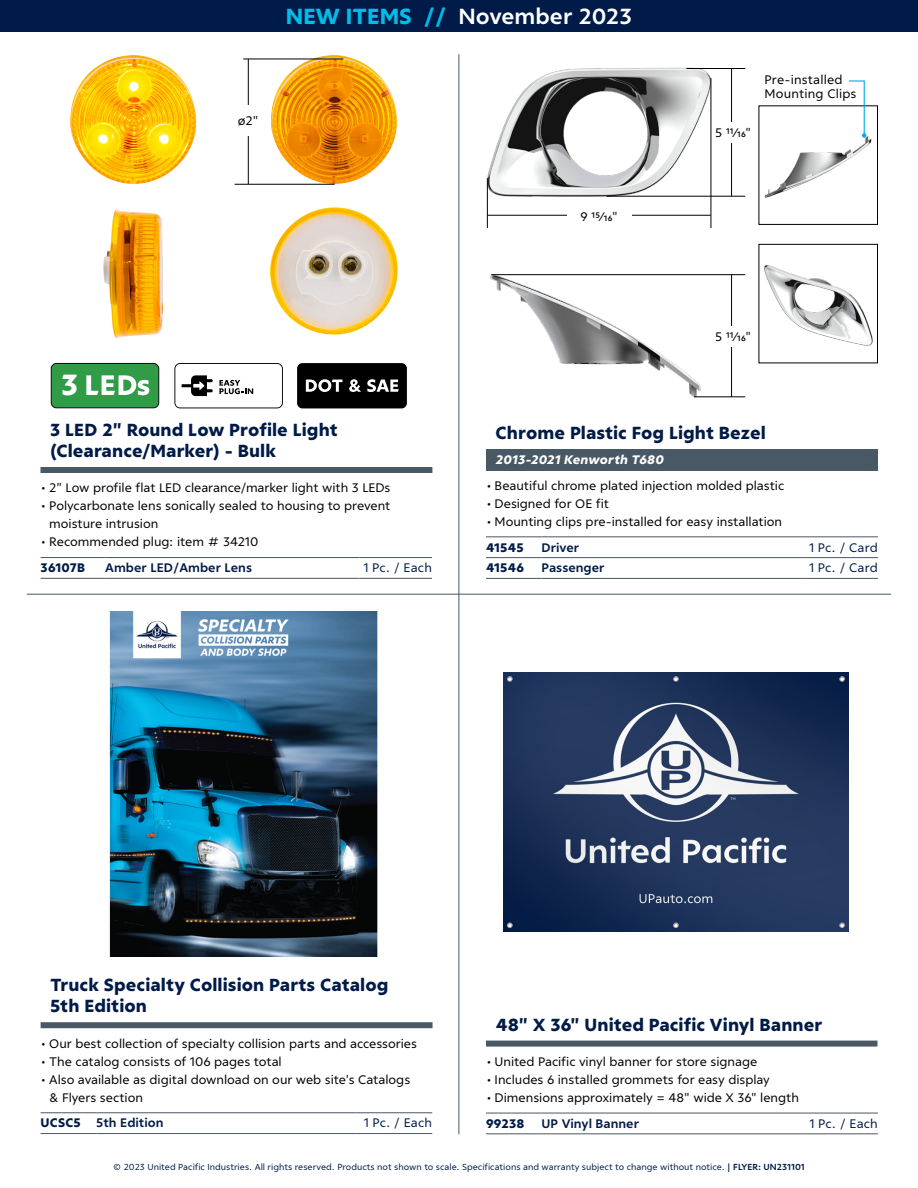
<style>
.page{position:relative;width:918px;height:1188px;background:#fff}
.page>*{position:absolute;margin:0;border:0;box-sizing:border-box;transform-origin:0 0}
.t1{font:800 30px "Ricardo";color:#fff}
.t2{font:700 22.5px "Ricardo ALT";color:#fff}
.t3{font:800 18px/21px "Ricardo";letter-spacing:.005em;color:#001b47}
.t4{font:12.75px/18px "Ricardo";letter-spacing:-.005em;color:#000}
.t5{font:700 12.75px "Ricardo";color:#001b47}
.t6{font:12.75px "Ricardo";letter-spacing:.01em;color:#001b47}
.t7{font:800 12.75px "Ricardo";letter-spacing:.01em;color:#001b47}
.t8{font:italic 800 12.75px "Ricardo";letter-spacing:.01em;color:#fff}
.t9{font:9px "Ricardo";color:#001b47}
.s1{font-weight:800;color:#00bce7}
.s2{font-weight:800}
.s3{font-weight:700}
</style>
<div class="page">
<hr style="left:27px;top:594px;width:864px;height:1px;background:#485865">
<hr style="left:459px;top:55px;width:1px;height:1079px;background:#485865">
<div style="left:0;top:0;width:918px;height:32px;background:#001b47"></div>
<hr style="left:41px;top:1112px;width:55px;height:1px;background:#485865">
<hr style="left:96px;top:1112px;width:259px;height:1px;background:#485865">
<hr style="left:355px;top:1112px;width:77px;height:1px;background:#485865">
<hr style="left:41px;top:1133px;width:55px;height:1px;background:#485865">
<hr style="left:96px;top:1133px;width:259px;height:1px;background:#485865">
<hr style="left:355px;top:1133px;width:77px;height:1px;background:#485865">
<div style="left:41px;top:1022px;width:392px;height:6px;background:#485865"></div>
<hr style="left:486px;top:1113px;width:56px;height:1px;background:#485865">
<hr style="left:542px;top:1113px;width:259px;height:1px;background:#485865">
<hr style="left:801px;top:1113px;width:77px;height:1px;background:#485865">
<hr style="left:486px;top:1133px;width:56px;height:1px;background:#485865">
<hr style="left:542px;top:1133px;width:259px;height:1px;background:#485865">
<hr style="left:801px;top:1133px;width:77px;height:1px;background:#485865">
<div style="left:486px;top:1041px;width:391px;height:6px;background:#485865"></div>
<hr style="left:41px;top:557px;width:64px;height:1px;background:#485865">
<hr style="left:105px;top:557px;width:255px;height:1px;background:#485865">
<hr style="left:360px;top:557px;width:72px;height:1px;background:#485865">
<hr style="left:41px;top:578px;width:64px;height:1px;background:#485865">
<hr style="left:105px;top:578px;width:255px;height:1px;background:#485865">
<hr style="left:360px;top:578px;width:72px;height:1px;background:#485865">
<div style="left:40px;top:467px;width:392px;height:6px;background:#485865"></div>
<hr style="left:486px;top:536px;width:56px;height:1px;background:#485865">
<hr style="left:542px;top:536px;width:259px;height:1px;background:#485865">
<hr style="left:801px;top:536px;width:77px;height:1px;background:#485865">
<hr style="left:486px;top:557px;width:56px;height:1px;background:#485865">
<hr style="left:542px;top:557px;width:259px;height:1px;background:#485865">
<hr style="left:801px;top:557px;width:77px;height:1px;background:#485865">
<hr style="left:486px;top:578px;width:56px;height:1px;background:#485865">
<hr style="left:542px;top:578px;width:259px;height:1px;background:#485865">
<hr style="left:801px;top:578px;width:77px;height:1px;background:#485865">
<div style="left:486px;top:449px;width:392px;height:21px;background:#485865"></div>
<img style="left:486px;top:67px;width:228px;height:135px">
<img style="left:70px;top:55px;width:126px;height:129px">
<img style="left:271px;top:55px;width:126px;height:129px">
<img style="left:103px;top:209px;width:60px;height:129px">
<img style="left:270px;top:207px;width:128px;height:128px;border-radius:63px">
<img style="left:490px;top:275px;width:213px;height:123px">
<img style="left:764px;top:134px;width:108px;height:64px">
<div style="left:759px;top:106px;width:119px;height:119px;border:1px solid #000"></div>
<img style="left:764px;top:265px;width:109px;height:81px">
<div style="left:759px;top:244px;width:119px;height:119px;border:1px solid #000"></div>
<img style="left:109px;top:611px;width:269px;height:346px">
<img style="left:503px;top:672px;width:346px;height:259px">
<svg style="left:848px;top:80px;width:18px;height:58px"></svg>
<hr style="left:487px;top:178px;width:1px;height:50px;background:#000">
<hr style="left:488px;top:215px;width:223px;height:1px;background:#000">
<hr style="left:491px;top:274px;width:254px;height:1px;background:#000">
<hr style="left:694px;top:397px;width:51px;height:1px;background:#000">
<hr style="left:711px;top:78px;width:1px;height:150px;background:#000">
<hr style="left:731px;top:69px;width:1px;height:127px;background:#000">
<hr style="left:731px;top:275px;width:1px;height:122px;background:#000">
<div style="left:567px;top:208px;width:65px;height:17px;background:#fff"></div>
<div style="left:715px;top:122px;width:36px;height:21px;background:#fff"></div>
<div style="left:715px;top:326px;width:36px;height:21px;background:#fff"></div>
<hr style="left:686px;top:68px;width:59px;height:1px;background:#000">
<hr style="left:606px;top:196px;width:139px;height:1px;background:#000">
<svg style="left:174px;top:363px;width:109px;height:45px"></svg>
<svg style="left:51px;top:363px;width:108px;height:45px;background:#4ca25d"></svg>
<div style="left:297px;top:363px;width:110px;height:45px;background:#000;border-radius:5px"></div>
<svg style="left:306px;top:379px;width:37px;height:13px"></svg>
<svg style="left:349px;top:379px;width:12px;height:13px"></svg>
<svg style="left:367px;top:379px;width:32px;height:13px"></svg>
<hr style="left:243px;top:59px;width:100px;height:1px;background:#000">
<hr style="left:235px;top:184px;width:100px;height:1px;background:#000">
<hr style="left:248px;top:59px;width:1px;height:125px;background:#000">
<div style="left:230px;top:105px;width:36px;height:31px;background:#fff"></div>
<h1 class="t1" style="left:61px;top:367px;width:19px">3</h1>
<h2 class="t2" style="left:286px;top:3px;width:348px"><span class="s1">NEW ITEMS //</span> November 2023</h2>
<p class="t4" style="left:238px;top:112px;width:22px">ø2"</p>
<p class="t4" style="left:580px;top:208px;width:39px">9 15/16"</p>
<p class="t4" style="left:715px;top:124px;width:38px">5 11/16"</p>
<p class="t4" style="left:765px;top:72px;width:93px;line-height:14.7px">Pre-installed<br>Mounting Clips</p>
<p class="t4" style="left:715px;top:328px;width:38px">5 11/16"</p>
<h3 class="t3" style="left:50px;top:420px;width:289px">3 LED 2" Round Low Profile Light (Clearance/Marker) - Bulk</h3>
<p class="t4" style="left:41px;top:479px;width:352px">• 2" Low profile flat LED clearance/marker light with 3 LEDs</p>
<p class="t4" style="left:49px;top:497px;width:343px;text-indent:-9px">• Polycarbonate lens sonically sealed to housing to prevent moisture intrusion</p>
<p class="t4" style="left:41px;top:533px;width:219px">• Recommended plug: item # 34210</p>
<p class="t7" style="left:41px;top:560px;width:46px">36107B</p>
<p class="t5" style="left:105px;top:560px;width:148px">Amber LED/Amber Lens</p>
<p class="t6" style="left:364px;top:560px;width:70px">1 Pc. / Each</p>
<h3 class="t3" style="left:496px;top:423px;width:272px">Chrome Plastic Fog Light Bezel</h3>
<p class="t4" style="left:486px;top:476px;width:300px">• Beautiful chrome plated injection molded plastic</p>
<p class="t4" style="left:486px;top:494px;width:125px">• Designed for OE fit</p>
<p class="t4" style="left:486px;top:512px;width:298px">• Mounting clips pre-installed for easy installation</p>
<p class="t7" style="left:486px;top:539px;width:39px">41545</p>
<p class="t5" style="left:542px;top:540px;width:39px">Driver</p>
<p class="t6" style="left:809px;top:540px;width:70px">1 Pc. / Card</p>
<p class="t7" style="left:486px;top:560px;width:40px">41546</p>
<p class="t5" style="left:542px;top:560px;width:65px">Passenger</p>
<p class="t6" style="left:809px;top:560px;width:70px">1 Pc. / Card</p>
<p class="t8" style="left:496px;top:452px;width:170px">2013-2021 Kenworth T680</p>
<h3 class="t3" style="left:50px;top:975px;width:340px">Truck Specialty Collision Parts Catalog<br>5th Edition</h3>
<p class="t4" style="left:41px;top:1034px;width:378px">• Our best collection of specialty collision parts and accessories</p>
<p class="t4" style="left:41px;top:1052px;width:243px">• The catalog consists of 106 pages total</p>
<p class="t4" style="left:49px;top:1070px;width:363px;text-indent:-9px">• Also available as digital download on our web site's Catalogs &amp; Flyers section</p>
<p class="t5" style="left:41px;top:1115px;width:124px"><span class="s2">UCSC5</span> 5th Edition</p>
<p class="t6" style="left:364px;top:1116px;width:70px">1 Pc. / Each</p>
<h3 class="t3" style="left:496px;top:1015px;width:328px">48" X 36" United Pacific Vinyl Banner</h3>
<p class="t4" style="left:486px;top:1053px;width:273px">• United Pacific vinyl banner for store signage</p>
<p class="t4" style="left:486px;top:1071px;width:285px">• Includes 6 installed grommets for easy display</p>
<p class="t4" style="left:486px;top:1089px;width:315px">• Dimensions approximately = 48" wide X 36" length</p>
<p class="t7" style="left:486px;top:1116px;width:40px">99238</p>
<p class="t5" style="left:542px;top:1116px;width:99px">UP Vinyl Banner</p>
<p class="t6" style="left:810px;top:1116px;width:70px">1 Pc. / Each</p>
<p class="t9" style="left:113px;top:1162px;width:693px">© 2023 United Pacific Industries. All rights reserved. Products not shown to scale. Specifications and warranty subject to change without notice. <span class="s3">| FLYER: UN231101</span></p>
</div>
